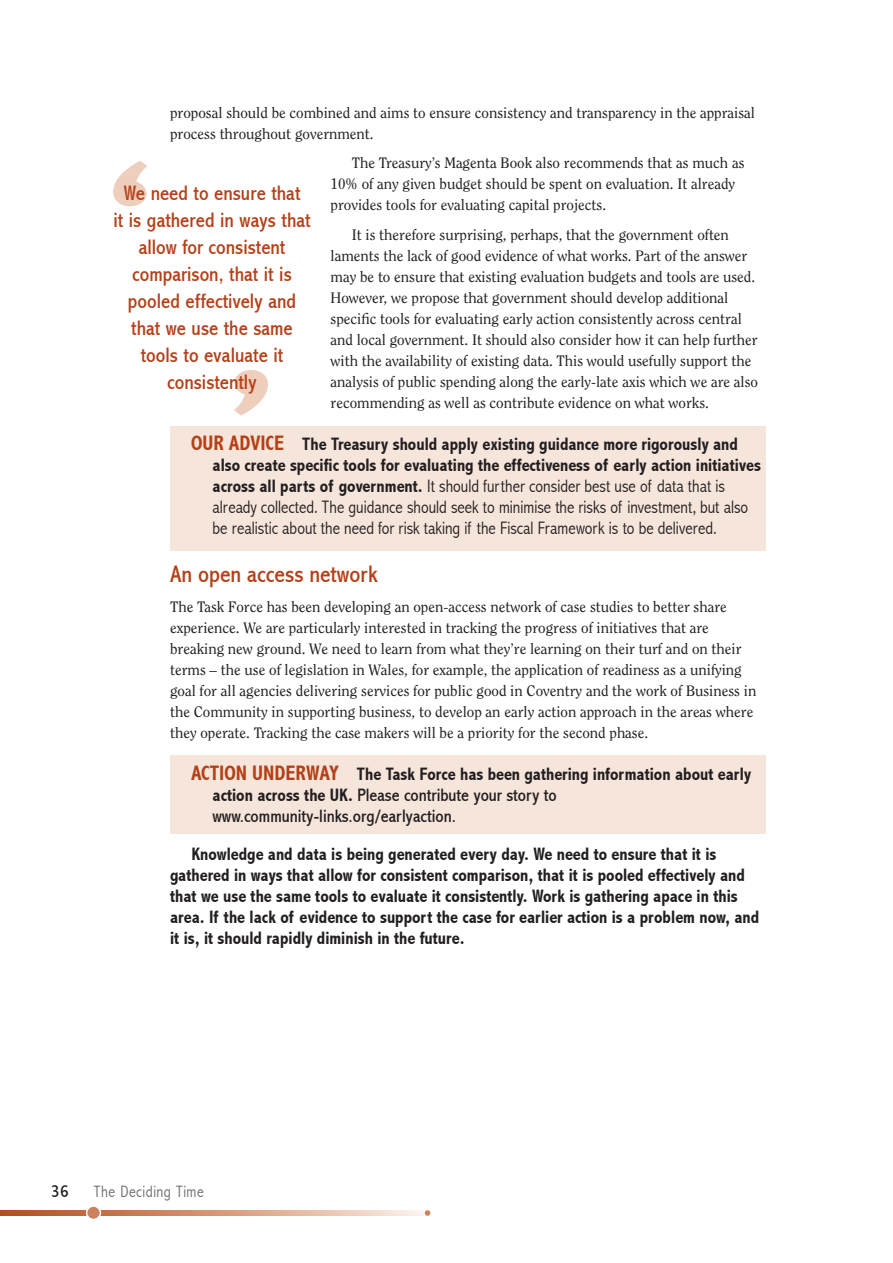
<style>
.page{position:relative;width:893px;height:1263px;background:#fff}
.page>*{position:absolute;margin:0;border:0;box-sizing:border-box;transform-origin:0 0}
.t1{font:condensed 24px "Abadi";color:#b44018}
.t2{font:condensed 21px/27px "Abadi";color:#b44018;text-align:center}
.t3{font:700 condensed 18px/21px "Abadi";color:#231f20}
.t4{font:300 condensed 18px/21px "Abadi";color:#231f20}
.t5{font:condensed 18px "Abadi";color:#231f20}
.t6{font:300 condensed 16.5px "Abadi";letter-spacing:.03em;color:#6c6d70}
.t7{font:15px/21px "Clearface";color:#231f20}
.s1{font-weight:700;font-size:21px;color:#b44018}
.s2{font-weight:700}
.s3{font-size:21px;color:#b44018}
.s4{font-weight:400}
</style>
<div class="page">
<div style="left:170px;top:755px;width:595px;height:78px;background:#f6e5db"></div>
<div style="left:170px;top:426px;width:595px;height:124px;background:#f6e5db"></div>
<svg style="left:0;top:1206px;width:430px;height:13px"></svg>
<svg style="left:113px;top:161px;width:34px;height:45px"></svg>
<svg style="left:234px;top:370px;width:34px;height:46px"></svg>
<p class="t7" style="left:170px;top:103px;width:586px">proposal should be combined and aims to ensure consistency and transparency in the appraisal process throughout government.</p>
<p class="t7" style="left:331px;top:153px;width:415px;text-indent:21px">The Treasury’s Magenta Book also recommends that as much as<br>10% of any given budget should be spent on evaluation. It already provides tools for evaluating capital projects.</p>
<p class="t7" style="left:331px;top:225px;width:429px;text-indent:21px">It is therefore surprising, perhaps, that the government often laments the lack of good evidence of what works. Part of the answer may be to ensure that existing evaluation budgets and tools are used.<br>However, we propose that government should develop additional specific tools for evaluating early action consistently across central and local government. It should also consider how it can help further with the availability of existing data. This would usefully support the analysis of public spending along the early-late axis which we are also recommending as well as contribute evidence on what works.</p>
<p class="t4" style="left:213px;top:434px;width:550px;text-indent:-22px"><span class="s1">ouR AdviCE</span> <span class="s2">The Treasury should apply existing guidance more rigorously and also create specific tools for evaluating the effectiveness of early action initiatives across all parts of government.</span> It should further consider best use of data that is already collected. The guidance should seek to minimise the risks of investment, but also be realistic about the need for risk taking if the Fiscal Framework is to be delivered.</p>
<h1 class="t1" style="left:170px;top:561px;width:209px">An open access network</h1>
<p class="t7" style="left:170px;top:597px;width:588px">The Task Force has been developing an open-access network of case studies to better share experience. We are particularly interested in tracking the progress of initiatives that are breaking new ground. We need to learn from what they’re learning on their turf and on their terms – the use of legislation in Wales, for example, the application of readiness as a unifying goal for all agencies delivering services for public good in Coventry and the work of Business in the Community in supporting business, to develop an early action approach in the areas where they operate. Tracking the case makers will be a priority for the second phase.</p>
<p class="t3" style="left:213px;top:764px;width:540px;text-indent:-22px"><span class="s3">ACTion undERWAy</span> The Task Force has been gathering information about early action across the uk. <span class="s4">Please contribute your story to www.community-links.org/earlyaction.</span></p>
<p class="t3" style="left:170px;top:844px;width:591px;text-indent:21px">knowledge and data is being generated every day. We need to ensure that it is gathered in ways that allow for consistent comparison, that it is pooled effectively and that we use the same tools to evaluate it consistently. Work is gathering apace in this area. if the lack of evidence to support the case for earlier action is a problem now, and it is, it should rapidly diminish in the future.</p>
<h2 class="t2" style="left:113px;top:180px;width:199px">We need to ensure that<br>it is gathered in ways that allow for consistent comparison, that it is pooled effectively and that we use the same tools to evaluate it consistently</h2>
<p class="t5" style="left:51px;top:1181px;width:19px">36</p>
<p class="t6" style="left:94px;top:1182px;width:112px">The Deciding Time</p>
</div>
